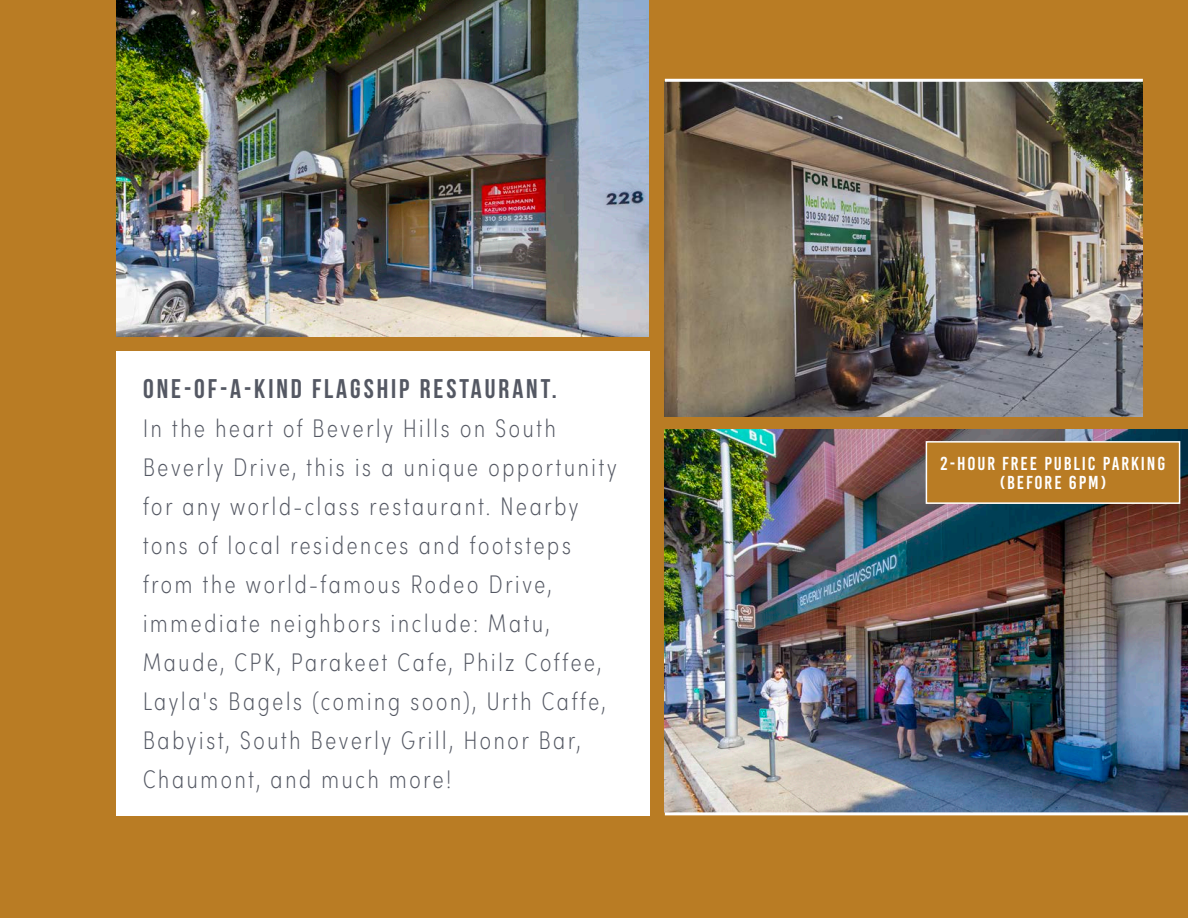
<style>
.page{position:relative;width:1188px;height:918px;background:#b97c24}
.page>*{position:absolute;margin:0;border:0;box-sizing:border-box;transform-origin:0 0}
.Intro{font:700 27px "Bebas Neue";letter-spacing:.11em;color:#545863}
.Intro-2{font:200 25.5px/39px "Sofia Pro Condensed";letter-spacing:.11em;color:#545863}
.Page_Header{font:18.75px "Bebas Kai";letter-spacing:.1em;color:#fff}
</style>
<div class="page">
<img style="left:116px;top:0;width:532px;height:336px">
<div style="left:116px;top:351px;width:534px;height:464px;background:#fff"></div>
<img style="left:665px;top:82px;width:478px;height:334px">
<hr style="left:665px;top:79px;width:478px;height:3px;background:#fff">
<img style="left:665px;top:430px;width:523px;height:382px">
<hr style="left:665px;top:812px;width:523px;height:3px;background:#fff">
<div style="left:926px;top:442px;width:254px;height:61px;background:#b97c24"></div>
<div style="left:926px;top:441px;width:254px;height:63px;border:2px solid #fff"></div>
<p class="Intro" style="left:143px;top:374px;width:415px">ONE-OF-A-KIND FLAGSHIP RESTAURANT.</p>
<p class="Intro-2" style="left:143px;top:408px;width:475px">In the heart of Beverly Hills on South Beverly Drive, this is a unique opportunity for any world-class restaurant. Nearby tons of local residences and footsteps from the world-famous Rodeo Drive, immediate neighbors include: Matu, Maude, CPK, Parakeet Cafe, Philz Coffee, Layla's Bagels (coming soon), Urth Caffe, Babyist, South Beverly Grill, Honor Bar, Chaumont, and much more!</p>
<p class="Page_Header" style="left:941px;top:454px;width:226px">2-HOUR FREE PUBLIC PARKING</p>
<p class="Page_Header" style="left:1000px;top:472px;width:108px">(BEFORE 6PM)</p>
</div>
